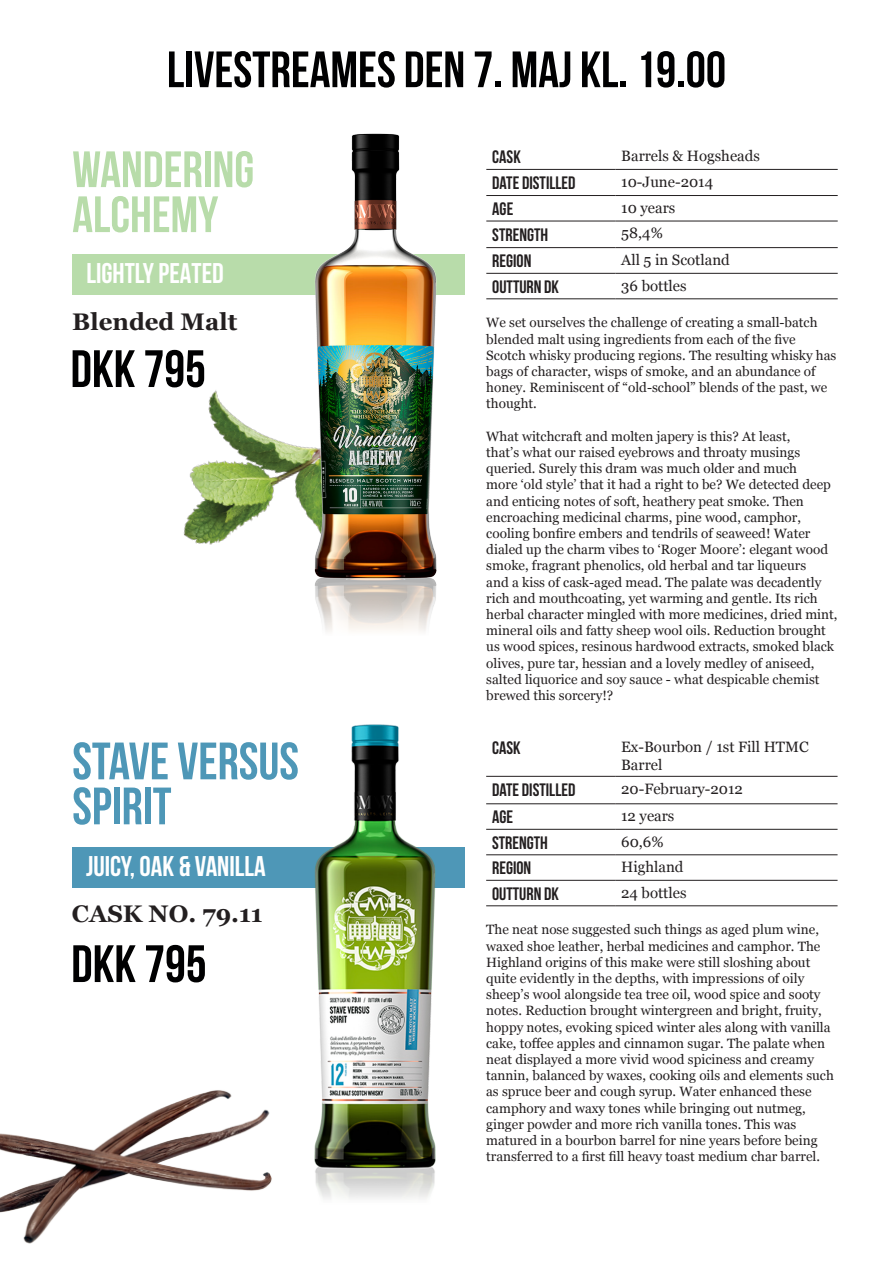
<style>
.page{position:relative;width:893px;height:1263px;background:#fff}
.page>*{position:absolute;margin:0;border:0;box-sizing:border-box;transform-origin:0 0}
.t1{font:700 52.5px/45px "Bebas Neue";color:#4e97b7}
.t2{font:700 52.5px "Bebas Neue";color:#000001}
.t3{font:700 51px "Bebas Neue";color:#000001}
.t4{font:700 51px/45px "Bebas Neue";color:#b8dcaa}
.t5{font:700 28.5px "Bebas Neue";color:#fff}
.t6{font:700 24px "Georgia";color:#231f20}
.t7{font:700 18px "Bebas Neue";color:#231f20}
.t8{font:15px/18px "Georgia";color:#231f20}
.t9{font:13.5px/16.2px "Georgia";color:#231f20}
</style>
<div class="page">
<img style="left:183px;top:390px;width:130px;height:155px">
<div style="left:72px;top:254px;width:393px;height:40px;background:#b8dcaa"></div>
<img style="left:313px;top:133px;width:127px;height:499px">
<hr style="left:486px;top:169px;width:129px;height:1px;background:#231f20">
<hr style="left:615px;top:169px;width:223px;height:1px;background:#231f20">
<hr style="left:486px;top:195px;width:129px;height:1px;background:#231f20">
<hr style="left:615px;top:195px;width:223px;height:1px;background:#231f20">
<hr style="left:486px;top:221px;width:129px;height:1px;background:#231f20">
<hr style="left:615px;top:221px;width:223px;height:1px;background:#231f20">
<hr style="left:486px;top:247px;width:129px;height:1px;background:#231f20">
<hr style="left:615px;top:247px;width:223px;height:1px;background:#231f20">
<hr style="left:486px;top:273px;width:129px;height:1px;background:#231f20">
<hr style="left:615px;top:273px;width:223px;height:1px;background:#231f20">
<hr style="left:486px;top:298px;width:129px;height:1px;background:#231f20">
<hr style="left:615px;top:298px;width:223px;height:1px;background:#231f20">
<div style="left:72px;top:847px;width:393px;height:40px;background:#4e97b7"></div>
<img style="left:313px;top:724px;width:126px;height:475px">
<hr style="left:486px;top:776px;width:129px;height:1px;background:#231f20">
<hr style="left:615px;top:776px;width:222px;height:1px;background:#231f20">
<hr style="left:486px;top:803px;width:129px;height:1px;background:#231f20">
<hr style="left:615px;top:803px;width:222px;height:1px;background:#231f20">
<hr style="left:486px;top:829px;width:129px;height:1px;background:#231f20">
<hr style="left:615px;top:829px;width:222px;height:1px;background:#231f20">
<hr style="left:486px;top:854px;width:129px;height:1px;background:#231f20">
<hr style="left:615px;top:854px;width:222px;height:1px;background:#231f20">
<hr style="left:486px;top:880px;width:129px;height:1px;background:#231f20">
<hr style="left:615px;top:880px;width:222px;height:1px;background:#231f20">
<hr style="left:486px;top:905px;width:129px;height:1px;background:#231f20">
<hr style="left:615px;top:905px;width:222px;height:1px;background:#231f20">
<img style="left:0;top:1090px;width:272px;height:154px">
<p class="t3" style="left:167px;top:42px;width:561px">LIVESTREAMES DEN 7. MAJ KL. 19.00</p>
<p class="t4" style="left:72px;top:146px;width:183px">WANDERING<br>ALCHEMY</p>
<p class="t5" style="left:86px;top:257px;width:139px">LIGHTLY PEATED</p>
<p class="t6" style="left:72px;top:303px;width:167px">Blended Malt</p>
<p class="t2" style="left:71px;top:340px;width:137px">DKK 795</p>
<p class="t1" style="left:72px;top:738px;width:228px">STAVE VERSUS<br>SPIRIT</p>
<p class="t5" style="left:86px;top:850px;width:181px">JUICY, OAK &amp; VANILLA</p>
<p class="t6" style="left:72px;top:896px;width:192px">CASK NO. 79.11</p>
<p class="t2" style="left:71px;top:935px;width:137px">DKK 795</p>
<p class="t7" style="left:492px;top:147px;width:30px">CASK</p>
<p class="t8" style="left:621px;top:146px;width:140px">Barrels &amp; Hogsheads</p>
<p class="t7" style="left:492px;top:173px;width:85px">DATE DISTILLED</p>
<p class="t8" style="left:621px;top:172px;width:93px">10-June-2014</p>
<p class="t7" style="left:492px;top:199px;width:22px">AGE</p>
<p class="t8" style="left:621px;top:198px;width:56px">10 years</p>
<p class="t7" style="left:492px;top:224px;width:57px">STRENGTH</p>
<p class="t8" style="left:621px;top:224px;width:43px">58,4%</p>
<p class="t7" style="left:492px;top:251px;width:41px">REGION</p>
<p class="t8" style="left:621px;top:250px;width:110px">All 5 in Scotland</p>
<p class="t7" style="left:492px;top:277px;width:68px">OUTTURN DK</p>
<p class="t8" style="left:621px;top:276px;width:67px">36 bottles</p>
<p class="t9" style="left:486px;top:314px;width:352px">We set ourselves the challenge of creating a small-batch blended malt using ingredients from each of the five Scotch whisky producing regions. The resulting whisky has bags of character, wisps of smoke, and an abundance of honey. Reminiscent of “old-school” blends of the past, we thought.</p>
<p class="t9" style="left:486px;top:427px;width:353px">What witchcraft and molten japery is this? At least,<br>that’s what our raised eyebrows and throaty musings queried. Surely this dram was much older and much<br>more ‘old style’ that it had a right to be? We detected deep and enticing notes of soft, heathery peat smoke. Then encroaching medicinal charms, pine wood, camphor, cooling bonfire embers and tendrils of seaweed! Water dialed up the charm vibes to ‘Roger Moore’: elegant wood smoke, fragrant phenolics, old herbal and tar liqueurs<br>and a kiss of cask-aged mead. The palate was decadently rich and mouthcoating, yet warming and gentle. Its rich herbal character mingled with more medicines, dried mint, mineral oils and fatty sheep wool oils. Reduction brought us wood spices, resinous hardwood extracts, smoked black olives, pure tar, hessian and a lovely medley of aniseed, salted liquorice and soy sauce - what despicable chemist brewed this sorcery!?</p>
<p class="t7" style="left:492px;top:738px;width:30px">CASK</p>
<p class="t8" style="left:621px;top:737px;width:189px">Ex-Bourbon / 1st Fill HTMC<br>Barrel</p>
<p class="t7" style="left:492px;top:780px;width:85px">DATE DISTILLED</p>
<p class="t8" style="left:621px;top:779px;width:123px">20-February-2012</p>
<p class="t7" style="left:492px;top:807px;width:22px">AGE</p>
<p class="t8" style="left:621px;top:806px;width:55px">12 years</p>
<p class="t7" style="left:492px;top:833px;width:57px">STRENGTH</p>
<p class="t8" style="left:621px;top:832px;width:44px">60,6%</p>
<p class="t7" style="left:492px;top:858px;width:41px">REGION</p>
<p class="t8" style="left:621px;top:857px;width:64px">Highland</p>
<p class="t7" style="left:492px;top:884px;width:68px">OUTTURN DK</p>
<p class="t8" style="left:621px;top:883px;width:67px">24 bottles</p>
<p class="t9" style="left:486px;top:921px;width:349px">The neat nose suggested such things as aged plum wine, waxed shoe leather, herbal medicines and camphor. The Highland origins of this make were still sloshing about quite evidently in the depths, with impressions of oily sheep’s wool alongside tea tree oil, wood spice and sooty notes. Reduction brought wintergreen and bright, fruity, hoppy notes, evoking spiced winter ales along with vanilla cake, toffee apples and cinnamon sugar. The palate when neat displayed a more vivid wood spiciness and creamy tannin, balanced by waxes, cooking oils and elements such as spruce beer and cough syrup. Water enhanced these camphory and waxy tones while bringing out nutmeg, ginger powder and more rich vanilla tones. This was matured in a bourbon barrel for nine years before being transferred to a first fill heavy toast medium char barrel.</p>
</div>
